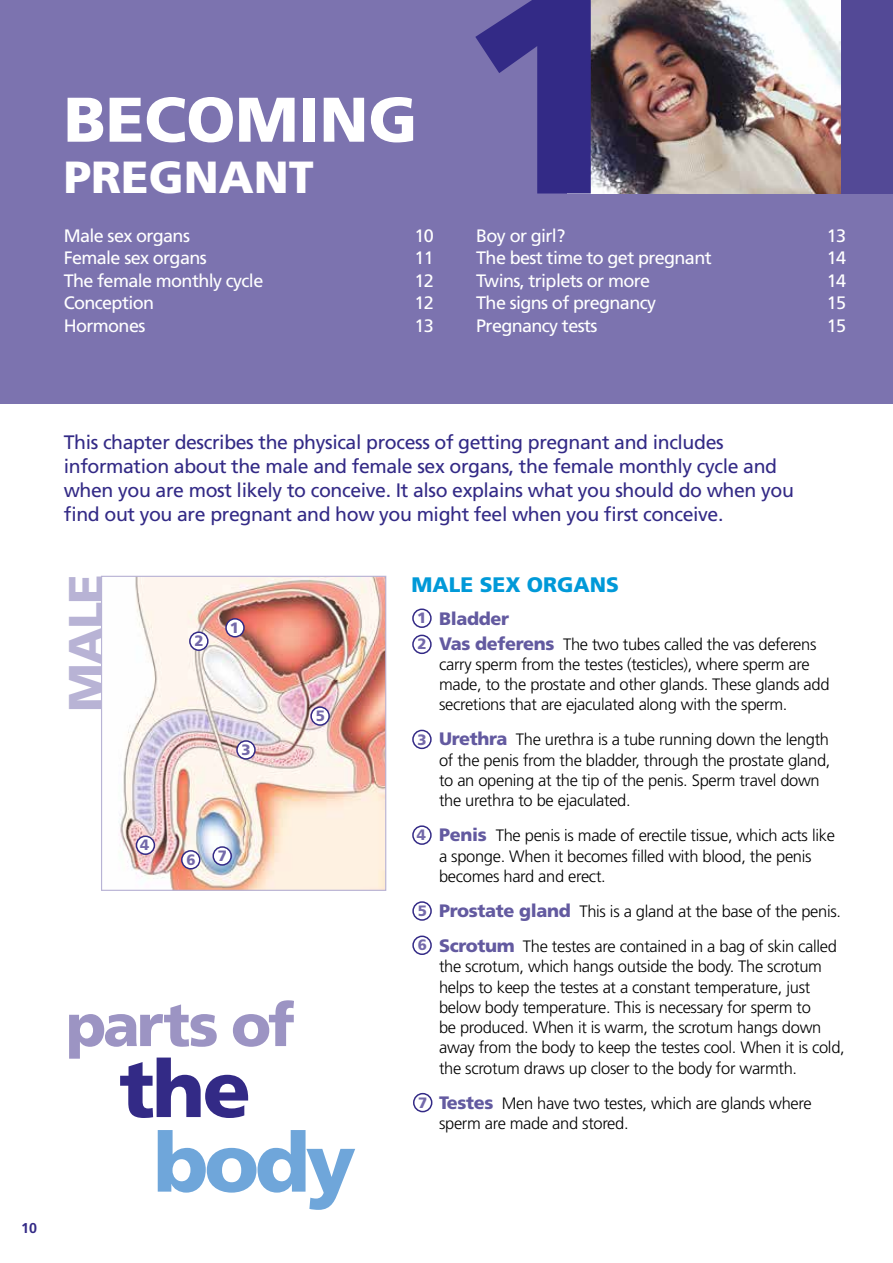
<style>
.page{position:relative;width:893px;height:1263px;background:#fff}
.page>*{position:absolute;margin:0;border:0;box-sizing:border-box;transform-origin:0 0}
.t1{font:900 82.05px "Frutiger";color:#6fa6da}
.t2{font:900 79.35px "Frutiger";color:#332a86}
.t3{font:900 63px "Frutiger";color:#fff}
.t4{font:900 60px "Frutiger";letter-spacing:-.05em;color:#9c94c3}
.t5{font:900 48.75px "Frutiger";color:#b8b3d5}
.t6{font:900 45px "Frutiger";color:#fff}
.t7{font:900 21px "Frutiger";color:#0099d8}
.t8{font:19.5px/24px "Frutiger";letter-spacing:-.02em;color:#332a86}
.t9{font:18px "Frutiger";letter-spacing:-.035em;color:#fff}
.t10{font:900 18px "Frutiger";letter-spacing:-.02em;color:#635aa0}
.t11{font:300 16.5px/20.2px "Frutiger";letter-spacing:-.02em;color:#000}
.t12{font:900 15px/26.1px "Frutiger";color:#746aaa}
.t13{font:700 14.25px "Frutiger";color:#332a86}
.s1{font-weight:900;font-size:18px;color:#635aa0}
</style>
<div class="page">
<div style="left:0;top:0;width:893px;height:404px;background:#7c73af"></div>
<div style="left:412px;top:608px;width:20px;height:20px;border:2px solid #332a86;border-radius:50%"></div>
<div style="left:412px;top:635px;width:20px;height:19px;border:2px solid #332a86;border-radius:50%"></div>
<div style="left:412px;top:730px;width:20px;height:19px;border:2px solid #332a86;border-radius:50%"></div>
<div style="left:412px;top:825px;width:20px;height:20px;border:2px solid #332a86;border-radius:50%"></div>
<div style="left:412px;top:901px;width:20px;height:20px;border:2px solid #332a86;border-radius:50%"></div>
<div style="left:412px;top:935px;width:20px;height:20px;border:2px solid #332a86;border-radius:50%"></div>
<div style="left:413px;top:1093px;width:19px;height:19px;border:2px solid #332a86;border-radius:50%"></div>
<img style="left:591px;top:0;width:251px;height:193px">
<div style="left:842px;top:0;width:51px;height:193px;background:#534996"></div>
<svg style="left:475px;top:0;width:116px;height:193px"></svg>
<img style="left:120px;top:578px;width:264px;height:311px">
<div style="left:101px;top:576px;width:285px;height:315px;border:1px solid #b8b3d5"></div>
<div style="left:190px;top:632px;width:18px;height:18px;background:#fff;border-radius:50%"></div>
<div style="left:189px;top:631px;width:20px;height:20px;border:2px solid #332a86;border-radius:50%"></div>
<div style="left:226px;top:619px;width:18px;height:18px;background:#fff;border-radius:50%"></div>
<div style="left:225px;top:618px;width:20px;height:19px;border:2px solid #332a86;border-radius:50%"></div>
<div style="left:213px;top:847px;width:18px;height:18px;background:#fff;border-radius:50%"></div>
<div style="left:212px;top:846px;width:20px;height:20px;border:2px solid #332a86;border-radius:50%"></div>
<div style="left:182px;top:851px;width:18px;height:18px;background:#fff;border-radius:50%"></div>
<div style="left:181px;top:850px;width:19px;height:19px;border:2px solid #332a86;border-radius:50%"></div>
<div style="left:311px;top:707px;width:18px;height:18px;background:#fff;border-radius:50%"></div>
<div style="left:310px;top:706px;width:20px;height:20px;border:2px solid #332a86;border-radius:50%"></div>
<div style="left:136px;top:836px;width:18px;height:18px;background:#fff;border-radius:50%"></div>
<div style="left:136px;top:835px;width:19px;height:20px;border:2px solid #332a86;border-radius:50%"></div>
<div style="left:237px;top:741px;width:18px;height:18px;background:#fff;border-radius:50%"></div>
<div style="left:236px;top:740px;width:20px;height:20px;border:2px solid #332a86;border-radius:50%"></div>
<h3 class="t3" style="left:64px;top:82px;width:355px">BECOMING</h3>
<h3 class="t6" style="left:64px;top:150px;width:252px">PREGNANT</h3>
<p class="t9" style="left:64px;top:225px;width:128px">Male sex organs</p>
<p class="t9" style="left:414px;top:225px;width:21px">10</p>
<p class="t9" style="left:64px;top:247px;width:144px">Female sex organs</p>
<p class="t9" style="left:414px;top:247px;width:21px">11</p>
<p class="t9" style="left:64px;top:270px;width:201px">The female monthly cycle</p>
<p class="t9" style="left:414px;top:270px;width:21px">12</p>
<p class="t9" style="left:64px;top:292px;width:92px">Conception</p>
<p class="t9" style="left:414px;top:292px;width:21px">12</p>
<p class="t9" style="left:64px;top:315px;width:83px">Hormones</p>
<p class="t9" style="left:414px;top:315px;width:21px">13</p>
<p class="t9" style="left:476px;top:225px;width:91px">Boy or girl?</p>
<p class="t9" style="left:827px;top:225px;width:21px">13</p>
<p class="t9" style="left:476px;top:247px;width:237px">The best time to get pregnant</p>
<p class="t9" style="left:827px;top:247px;width:21px">14</p>
<p class="t9" style="left:476px;top:270px;width:175px">Twins, triplets or more</p>
<p class="t9" style="left:827px;top:270px;width:21px">14</p>
<p class="t9" style="left:476px;top:292px;width:181px">The signs of pregnancy</p>
<p class="t9" style="left:827px;top:292px;width:21px">15</p>
<p class="t9" style="left:476px;top:315px;width:123px">Pregnancy tests</p>
<p class="t9" style="left:827px;top:315px;width:21px">15</p>
<p class="t13" style="left:21px;top:1220px;width:17px">10</p>
<p class="t8" style="left:64px;top:430px;width:732px">This chapter describes the physical process of getting pregnant and includes information about the male and female sex organs, the female monthly cycle and when you are most likely to conceive. It also explains what you should do when you find out you are pregnant and how you might feel when you first conceive.</p>
<h3 class="t5" style="left:57px;top:712px;width:139px;rotate:-90deg">MALE</h3>
<p class="t7" style="left:411px;top:572px;width:209px">MALE SEX ORGANS</p>
<p class="t10" style="left:439px;top:608px;width:71px">Bladder</p>
<p class="t11" style="left:439px;top:634px;width:392px"><span class="s1">Vas deferens</span> The two tubes called the vas deferens carry sperm from the testes (testicles), where sperm are made, to the prostate and other glands. These glands add secretions that are ejaculated along with the sperm.</p>
<p class="t11" style="left:439px;top:729px;width:393px"><span class="s1">Urethra</span> The urethra is a tube running down the length of the penis from the bladder, through the prostate gland, to an opening at the tip of the penis. Sperm travel down the urethra to be ejaculated.</p>
<p class="t11" style="left:439px;top:825px;width:397px"><span class="s1">Penis</span> The penis is made of erectile tissue, which acts like a sponge. When it becomes filled with blood, the penis becomes hard and erect.</p>
<p class="t11" style="left:439px;top:894px;width:404px;line-height:35.1px"><span class="s1">Prostate gland</span> This is a gland at the base of the penis.<br><span class="s1">Scrotum</span> The testes are contained in a bag of skin called</p>
<p class="t11" style="left:439px;top:956px;width:407px">the scrotum, which hangs outside the body. The scrotum helps to keep the testes at a constant temperature, just below body temperature. This is necessary for sperm to<br>be produced. When it is warm, the scrotum hangs down away from the body to keep the testes cool. When it is cold, the scrotum draws up closer to the body for warmth.</p>
<p class="t11" style="left:439px;top:1093px;width:374px"><span class="s1">Testes</span> Men have two testes, which are glands where sperm are made and stored.</p>
<p class="t12" style="left:417px;top:605px;width:11px">1<br>2</p>
<p class="t12" style="left:230px;top:614px;width:11px">1</p>
<p class="t12" style="left:194px;top:628px;width:11px">2</p>
<p class="t12" style="left:316px;top:703px;width:11px">5</p>
<p class="t12" style="left:417px;top:726px;width:11px">3</p>
<p class="t12" style="left:242px;top:736px;width:11px">3</p>
<p class="t12" style="left:417px;top:822px;width:11px">4</p>
<p class="t12" style="left:140px;top:832px;width:11px">4</p>
<p class="t12" style="left:186px;top:846px;width:11px">6</p>
<p class="t12" style="left:218px;top:842px;width:11px">7</p>
<p class="t12" style="left:418px;top:897px;width:11px">5</p>
<p class="t12" style="left:418px;top:932px;width:11px">6</p>
<h3 class="t4" style="left:66px;top:989px;width:230px">parts of</h3>
<h2 class="t2" style="left:119px;top:1041px;width:133px">the</h2>
<h1 class="t1" style="left:153px;top:1113px;width:204px">body</h1>
<p class="t12" style="left:418px;top:1089px;width:11px">7</p>
</div>
